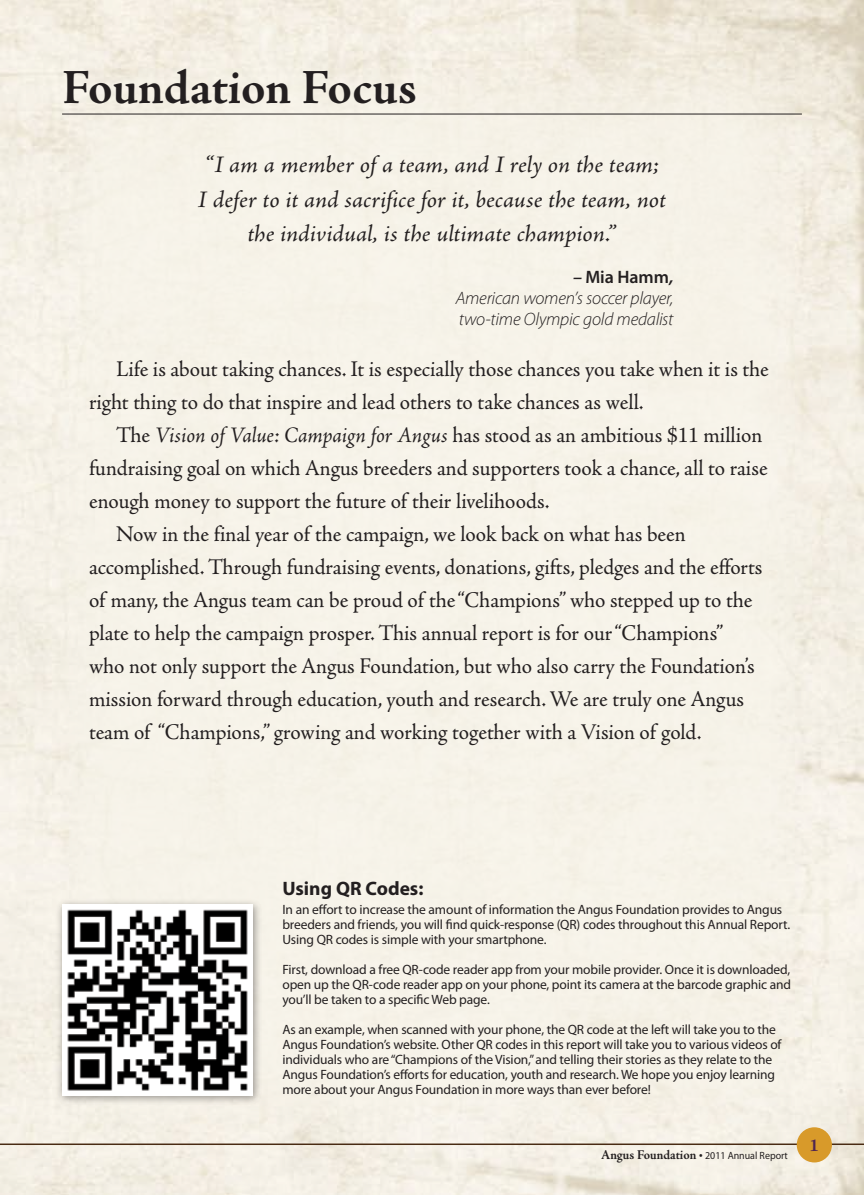
<style>
.page{position:relative;width:864px;height:1195px;background:#fff}
.page>*{position:absolute;margin:0;border:0;box-sizing:border-box;transform-origin:0 0}
.t1{font:700 49.5px "Adobe Jenson Pro";letter-spacing:-.005em;color:#231f20}
.t2{font:italic 24px/34.5px "Adobe Jenson Pro";letter-spacing:-.005em;color:#231f20;text-align:center;scale:1.05 1}
.t3{font:22.5px/33px "Adobe Jenson Pro";letter-spacing:-.005em;color:#231f20;scale:.96 1}
.t4{font:700 19.5px "Myriad Pro";color:#231f20}
.t5{font:italic 300 18px/21px "Myriad Pro";letter-spacing:-.015em;color:#231f20;text-align:justify}
.t6{font:700 18px "Adobe Jenson Pro";color:#502551}
.t7{font:13.5px/15px "Myriad Pro";letter-spacing:-.01em;color:#231f20}
.t8{font:10.5px "Myriad Pro";color:#231f20;scale:.95 1}
.s1{font-weight:600}
.s2{font-weight:600;font-style:normal}
.s3{font-style:italic}
.s4{font-family:"Adobe Jenson Pro";font-weight:700;font-size:13.5px}
.s5{font-size:13.5px}
</style>
<div class="page">
<img style="left:0;top:0;width:864px;height:1195px">
<div style="left:62px;top:68px;width:740px;height:1059px;background:#f8f5eb"></div>
<hr style="left:0;top:1143px;width:864px;height:2px;background:#492b13">
<hr style="left:62px;top:114px;width:740px;height:1px;background:#231f20">
<div style="left:55px;top:898px;width:208px;height:207px;background:#231f20;opacity:.45"></div>
<img style="left:62px;top:904px;width:191px;height:191px">
<div style="left:798px;top:1128px;width:33px;height:33px;background:#d89a2a;border-radius:50%"></div>
<div style="left:797px;top:1127px;width:35px;height:35px;border:2px solid #d89a2a;border-radius:50%"></div>
<h1 class="t1" style="left:62px;top:59px;width:356px">Foundation Focus</h1>
<p class="t2" style="left:198px;top:149px;width:447px">“I am a member of a team, and I rely on the team;<br>I defer to it and sacrifice for it, because the team, not the individual, is the ultimate champion.”</p>
<p class="t5" style="left:456px;top:266px;width:219px;text-indent:117px"><span class="s1">–</span> <span class="s2">Mia Hamm</span><span class="s1">, </span>American women’s soccer player, two-time Olympic gold medalist</p>
<p class="t3" style="left:89px;top:353px;width:710px;text-indent:27px">Life is about taking chances. It is especially those chances you take when it is the right thing to do that inspire and lead others to take chances as well.</p>
<p class="t3" style="left:116px;top:419px;width:675px">The <span class="s3">Vision of Value: Campaign for Angus</span> has stood as an ambitious $11 million</p>
<p class="t3" style="left:89px;top:452px;width:708px">fundraising goal on which Angus breeders and supporters took a chance, all to raise</p>
<p class="t3" style="left:89px;top:485px;width:481px">enough money to support the future of their livelihoods.</p>
<p class="t3" style="left:116px;top:518px;width:595px">Now in the final year of the campaign, we look back on what has been</p>
<p class="t3" style="left:89px;top:551px;width:703px">accomplished. Through fundraising events, donations, gifts, pledges and the efforts</p>
<p class="t3" style="left:89px;top:584px;width:692px">of many, the Angus team can be proud of the “Champions” who stepped up to the</p>
<p class="t3" style="left:89px;top:617px;width:662px">plate to help the campaign prosper. This annual report is for our “Champions”</p>
<p class="t3" style="left:89px;top:650px;width:695px">who not only support the Angus Foundation, but who also carry the Foundation’s</p>
<p class="t3" style="left:89px;top:683px;width:684px">mission forward through education, youth and research. We are truly one Angus</p>
<p class="t3" style="left:89px;top:716px;width:640px">team of “Champions,” growing and working together with a Vision of gold.</p>
<p class="t4" style="left:282px;top:875px;width:143px">Using QR Codes:</p>
<p class="t7" style="left:282px;top:902px;width:509px">In an effort to increase the amount of information the Angus Foundation provides to Angus breeders and friends, you will find quick-response (QR) codes throughout this Annual Report.<br>Using QR codes is simple with your smartphone.</p>
<p class="t7" style="left:282px;top:962px;width:510px;text-align:justify">First, download a free QR-code reader app from your mobile provider. Once it is downloaded, open up the QR-code reader app on your phone, point its camera at the barcode graphic and you’ll be taken to a specific Web page.</p>
<p class="t7" style="left:282px;top:1022px;width:501px">As an example, when scanned with your phone, the QR code at the left will take you to the Angus Foundation’s website. Other QR codes in this report will take you to various videos of individuals who are “Champions of the Vision,” and telling their stories as they relate to the Angus Foundation’s efforts for education, youth and research. We hope you enjoy learning more about your Angus Foundation in more ways than ever before!</p>
<p class="t8" style="left:601px;top:1149px;width:198px"><span class="s4">Angus Foundation</span> <span class="s5">•</span> 2011 Annual Report</p>
<p class="t6" style="left:810px;top:1135px;width:11px">1</p>
</div>
